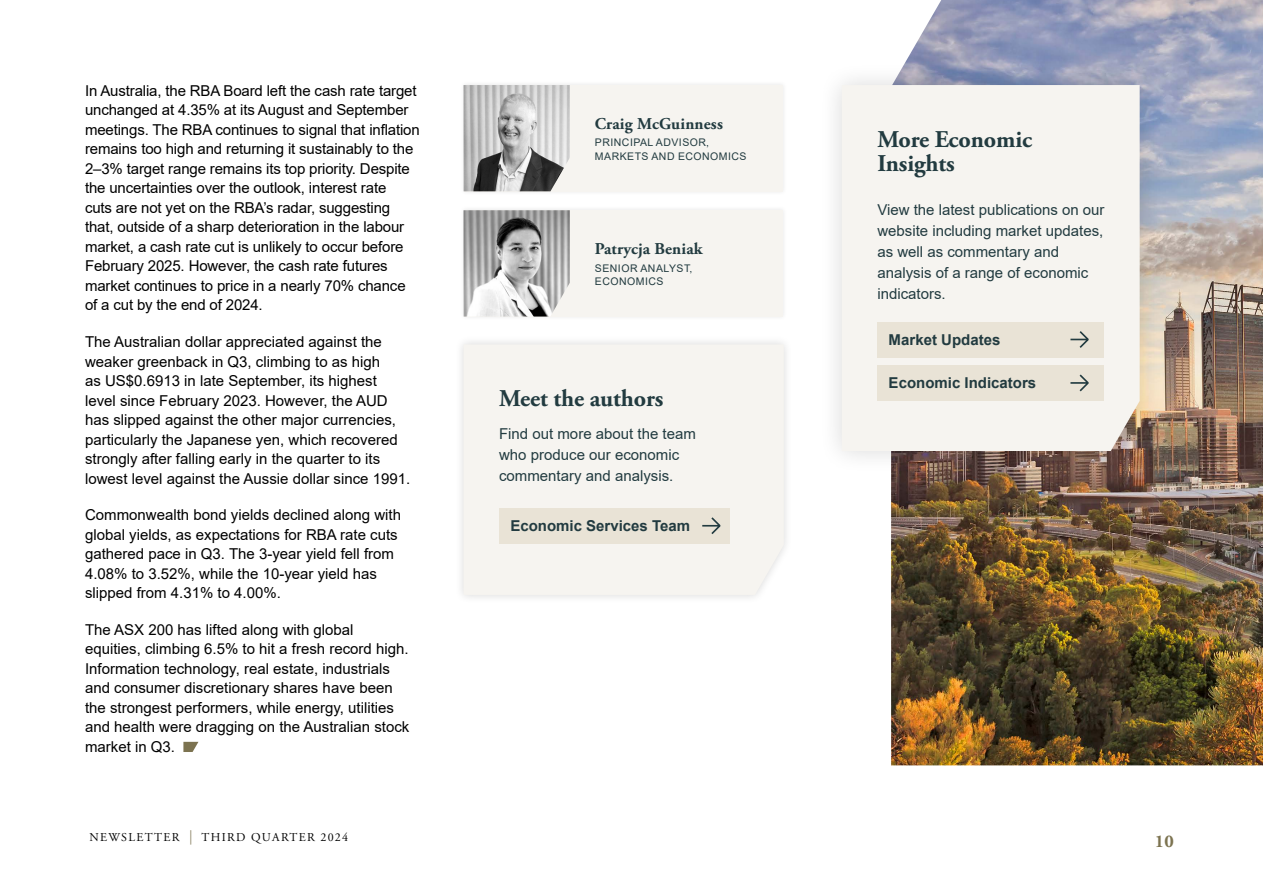
<style>
.page{position:relative;width:1263px;height:893px;background:#fff}
.page>*{position:absolute;margin:0;border:0;box-sizing:border-box;transform-origin:0 0}
.t1{font:700 24px/24px "Adobe Garamond Pro";letter-spacing:-.005em;color:#223b40}
.t2{font:700 18px "Adobe Garamond Pro";color:#7c7350}
.t3{font:700 16.5px "Adobe Garamond Pro";letter-spacing:.01em;color:#223b40}
.t4{font:15px/19.5px "Arial";color:#000}
.t5{font:15px/21px "Arial";color:#223b40}
.t6{font:700 15px "Arial";color:#223b40}
.t7{font:12px "Adobe Garamond Pro";letter-spacing:.115em;color:#000}
.t8{font:10.5px/13.5px "Arial";letter-spacing:.045em;color:#223b40}
.s1{font-size:14.4px;color:#7c7350}
</style>
<div class="page">
<img style="left:891px;top:0;width:372px;height:765px">
<div style="left:454px;top:335px;width:339px;height:269px;background:#fafafa"></div>
<div style="left:463px;top:344px;width:321px;height:251px;background:#f6f4f0"></div>
<div style="left:499px;top:508px;width:230px;height:35px;background:#e9e3d6"></div>
<svg style="left:702px;top:517px;width:19px;height:17px"></svg>
<div style="left:459px;top:206px;width:328px;height:115px;background:#fafafa"></div>
<div style="left:464px;top:210px;width:319px;height:107px;background:#f6f4f0"></div>
<img style="left:463px;top:210px;width:107px;height:107px">
<div style="left:459px;top:81px;width:328px;height:115px;background:#f8f8f8"></div>
<div style="left:464px;top:85px;width:319px;height:106px;background:#f6f4f0"></div>
<img style="left:463px;top:85px;width:107px;height:106px">
<svg style="left:183px;top:742px;width:15px;height:10px"></svg>
<div style="left:818px;top:61px;width:345px;height:414px;background:#000;opacity:.15"></div>
<div style="left:842px;top:85px;width:298px;height:366px;background:#f6f4f0"></div>
<div style="left:877px;top:322px;width:227px;height:35px;background:#e9e3d6"></div>
<svg style="left:1070px;top:331px;width:19px;height:17px"></svg>
<div style="left:877px;top:365px;width:227px;height:36px;background:#e9e3d6"></div>
<svg style="left:1070px;top:374px;width:19px;height:18px"></svg>
<p class="t4" style="left:85px;top:81px;width:336px">In Australia, the RBA Board left the cash rate target unchanged at 4.35% at its August and September meetings. The RBA continues to signal that inflation remains too high and returning it sustainably to the 2–3% target range remains its top priority. Despite the uncertainties over the outlook, interest rate<br>cuts are not yet on the RBA’s radar, suggesting that, outside of a sharp deterioration in the labour market, a cash rate cut is unlikely to occur before February 2025. However, the cash rate futures market continues to price in a nearly 70% chance of a cut by the end of 2024.</p>
<p class="t4" style="left:85px;top:332px;width:327px">The Australian dollar appreciated against the weaker greenback in Q3, climbing to as high<br>as US$0.6913 in late September, its highest level since February 2023. However, the AUD has slipped against the other major currencies, particularly the Japanese yen, which recovered strongly after falling early in the quarter to its lowest level against the Aussie dollar since 1991.</p>
<p class="t4" style="left:85px;top:505px;width:317px">Commonwealth bond yields declined along with global yields, as expectations for RBA rate cuts gathered pace in Q3. The 3-year yield fell from 4.08% to 3.52%, while the 10-year yield has slipped from 4.31% to 4.00%.</p>
<p class="t4" style="left:85px;top:619px;width:326px">The ASX 200 has lifted along with global equities, climbing 6.5% to hit a fresh record high.<br>Information technology, real estate, industrials and consumer discretionary shares have been the strongest performers, while energy, utilities and health were dragging on the Australian stock market in Q3.</p>
<p class="t7" style="left:89px;top:830px;width:260px">NEWSLETTER <span class="s1">|</span> THIRD QUARTER 2024</p>
<p class="t3" style="left:595px;top:114px;width:130px">Craig McGuinness</p>
<p class="t8" style="left:595px;top:136px;width:153px">PRINCIPAL ADVISOR,<br>MARKETS AND ECONOMICS</p>
<p class="t3" style="left:595px;top:239px;width:109px">Patrycja Beniak</p>
<p class="t8" style="left:595px;top:261px;width:99px">SENIOR ANALYST,<br>ECONOMICS</p>
<h1 class="t1" style="left:499px;top:387px;width:166px">Meet the authors</h1>
<p class="t5" style="left:499px;top:423px;width:198px">Find out more about the team who produce our economic commentary and analysis.</p>
<p class="t6" style="left:510px;top:515px;width:181px">Economic Services Team</p>
<h1 class="t1" style="left:877px;top:128px;width:156px">More Economic<br>Insights</h1>
<p class="t5" style="left:877px;top:199px;width:229px">View the latest publications on our website including market updates, as well as commentary and analysis of a range of economic indicators.</p>
<p class="t6" style="left:889px;top:329px;width:113px">Market Updates</p>
<p class="t6" style="left:889px;top:372px;width:149px">Economic Indicators</p>
<p class="t2" style="left:1155px;top:830px;width:20px">10</p>
</div>
